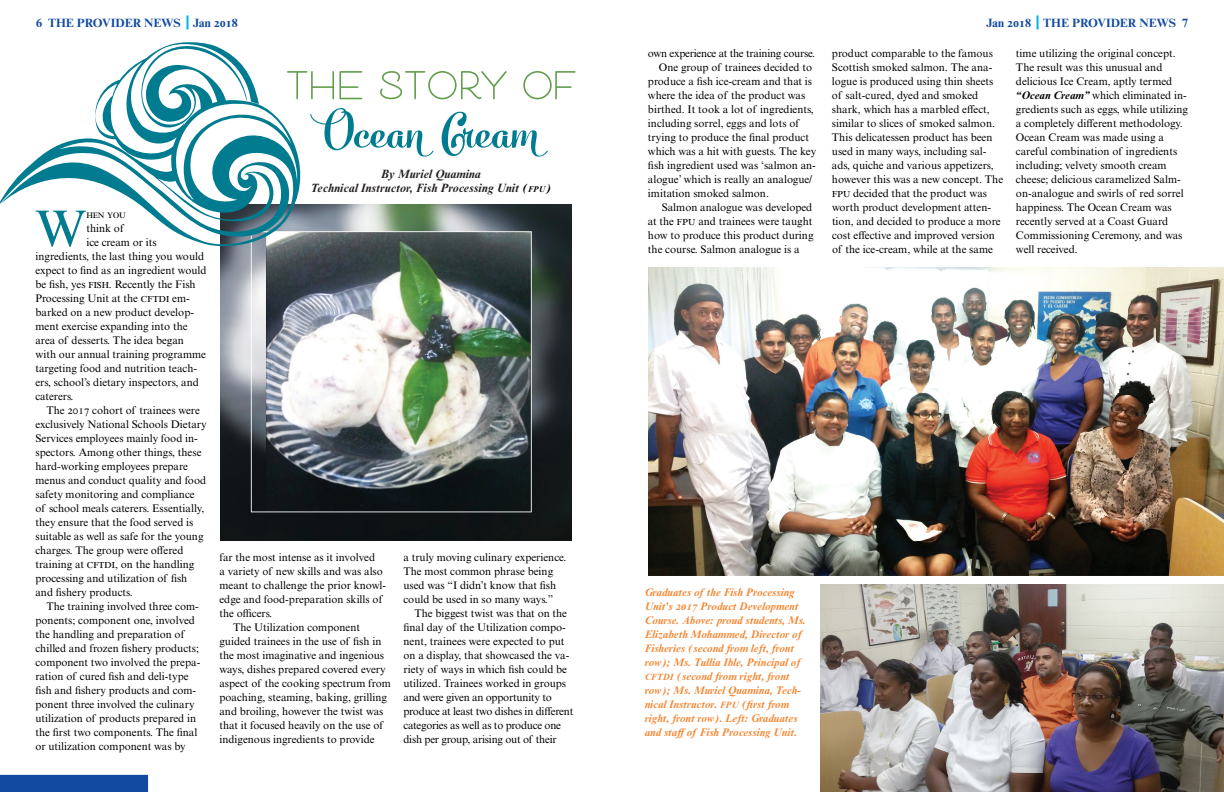
<style>
.page{position:relative;width:1224px;height:792px;background:#fff}
.page>*{position:absolute;margin:0;border:0;box-sizing:border-box;transform-origin:0 0}
.t1{font:72px "Skipper";color:#007b8f}
.t2{font:700 64px "Cosmopolitan Sans";color:#619d4b}
.t3{font:51.8px "Times NRMT Std";color:#007b8f}
.t4{font:italic 700 12px/14.4px "Times NRMT Std";color:#231f20;text-align:center}
.t5{font:700 12px "Times NRMT Std";color:#114aa0}
.t6{font:11px/14px "Times NRMT Std";color:#000001}
.t7{font:italic 700 11px/14px "Times NRMT Std";color:#f58834}
.t8{font:11px "Times NRMT Std";letter-spacing:-.02em;color:#000001}
.s1{font-size:12px}
.s2{color:#000001}
.s3{font-size:8.4px;color:#000001}
.s4{font-weight:700;font-style:italic}
.s5{font-size:9.1px}
</style>
<div class="page">
<img style="left:648px;top:267px;width:576px;height:308px">
<img style="left:820px;top:584px;width:404px;height:208px">
<img style="left:220px;top:204px;width:351px;height:337px">
<div style="left:0;top:775px;width:148px;height:17px;background:#114aa0"></div>
<svg style="left:0;top:42px;width:317px;height:208px"></svg>
<svg style="left:1037px;top:15px;width:2px;height:14px"></svg>
<svg style="left:186px;top:15px;width:2px;height:14px"></svg>
<p class="t5" style="left:36px;top:15px;width:203px">6 THE PROVIDER NEWS Jan 2018</p>
<p class="t5" style="left:986px;top:15px;width:203px">Jan 2018 THE PROVIDER NEWS 7</p>
<h3 class="t3" style="left:35px;top:199px;width:53px">W</h3>
<p class="t6" style="left:86px;top:207px;width:41px">hen you</p>
<p class="t6" style="left:86px;top:221px;width:40px">think of</p>
<p class="t6" style="left:86px;top:235px;width:72px">ice cream or its</p>
<p class="t6" style="left:35px;top:249px;width:170px">ingredients, the last thing you would</p>
<p class="t6" style="left:35px;top:263px;width:173px">expect to find as an ingredient would</p>
<p class="t6" style="left:35px;top:277px;width:162px">be fish, yes <span class="s1">fish</span>. Recently the Fish</p>
<p class="t6" style="left:35px;top:291px;width:156px">Processing Unit at the <span class="s1">cftdi</span> em-</p>
<p class="t6" style="left:35px;top:305px;width:160px">barked on a new product develop-</p>
<p class="t6" style="left:35px;top:319px;width:154px">ment exercise expanding into the</p>
<p class="t6" style="left:35px;top:333px;width:150px">area of desserts. The idea began</p>
<p class="t6" style="left:35px;top:347px;width:172px">with our annual training programme</p>
<p class="t6" style="left:35px;top:362px;width:163px">targeting food and nutrition teach-</p>
<p class="t6" style="left:35px;top:376px;width:165px">ers, school’s dietary inspectors, and</p>
<p class="t6" style="left:35px;top:390px;width:40px">caterers.</p>
<p class="t6" style="left:46px;top:404px;width:155px">The 2017 cohort of trainees were</p>
<p class="t6" style="left:35px;top:418px;width:173px">exclusively National Schools Dietary</p>
<p class="t6" style="left:35px;top:432px;width:164px">Services employees mainly food in-</p>
<p class="t6" style="left:35px;top:446px;width:168px">spectors. Among other things, these</p>
<p class="t6" style="left:35px;top:460px;width:154px">hard-working employees prepare</p>
<p class="t6" style="left:35px;top:474px;width:172px">menus and conduct quality and food</p>
<p class="t6" style="left:35px;top:488px;width:161px">safety monitoring and compliance</p>
<p class="t6" style="left:35px;top:502px;width:170px">of school meals caterers. Essentially,</p>
<p class="t6" style="left:35px;top:516px;width:159px">they ensure that the food served is</p>
<p class="t6" style="left:35px;top:530px;width:170px">suitable as well as safe for the young</p>
<p class="t6" style="left:35px;top:544px;width:149px">charges. The group were offered</p>
<p class="t6" style="left:35px;top:557px;width:160px">training at <span class="s1">cftdi</span>, on the handling</p>
<p class="t6" style="left:35px;top:571px;width:153px">processing and utilization of fish</p>
<p class="t6" style="left:35px;top:585px;width:99px">and fishery products.</p>
<p class="t6" style="left:46px;top:599px;width:154px">The training involved three com-</p>
<p class="t6" style="left:35px;top:613px;width:161px">ponents; component one, involved</p>
<p class="t6" style="left:35px;top:628px;width:151px">the handling and preparation of</p>
<p class="t6" style="left:35px;top:642px;width:165px">chilled and frozen fishery products;</p>
<p class="t6" style="left:35px;top:656px;width:166px">component two involved the prepa-</p>
<p class="t6" style="left:35px;top:670px;width:155px">ration of cured fish and deli-type</p>
<p class="t6" style="left:35px;top:684px;width:162px">fish and fishery products and com-</p>
<p class="t6" style="left:35px;top:698px;width:161px">ponent three involved the culinary</p>
<p class="t6" style="left:35px;top:712px;width:162px">utilization of products prepared in</p>
<p class="t6" style="left:35px;top:726px;width:163px">the first two components. The final</p>
<p class="t6" style="left:35px;top:740px;width:152px">or utilization component was by</p>
<h2 class="t2" style="left:286px;top:58px;width:292px">The Story of</h2>
<h1 class="t1" style="left:324px;top:83px;width:216px">Ocean Cream</h1>
<p class="t4" style="left:311px;top:166px;width:242px">By Muriel Quamina<br>Technical Instructor, Fish Processing Unit <span class="s2">(</span><span class="s3">FPU</span><span class="s2">)</span></p>
<p class="t6" style="left:219px;top:551px;width:157px">far the most intense as it involved</p>
<p class="t6" style="left:219px;top:565px;width:165px">a variety of new skills and was also</p>
<p class="t6" style="left:219px;top:579px;width:168px">meant to challenge the prior knowl-</p>
<p class="t6" style="left:219px;top:593px;width:165px">edge and food-preparation skills of</p>
<p class="t6" style="left:219px;top:607px;width:54px">the officers.</p>
<p class="t6" style="left:233px;top:621px;width:128px">The Utilization component</p>
<p class="t6" style="left:219px;top:635px;width:163px">guided trainees in the use of fish in</p>
<p class="t6" style="left:219px;top:649px;width:166px">the most imaginative and ingenious</p>
<p class="t6" style="left:219px;top:663px;width:168px">ways, dishes prepared covered every</p>
<p class="t6" style="left:219px;top:677px;width:171px">aspect of the cooking spectrum from</p>
<p class="t6" style="left:219px;top:691px;width:169px">poaching, steaming, baking, grilling</p>
<p class="t6" style="left:219px;top:705px;width:165px">and broiling, however the twist was</p>
<p class="t6" style="left:219px;top:719px;width:166px">that it focused heavily on the use of</p>
<p class="t6" style="left:219px;top:733px;width:157px">indigenous ingredients to provide</p>
<p class="t6" style="left:403px;top:551px;width:164px">a truly moving culinary experience.<br>The most common phrase being used was “I didn’t know that fish could be used in so many ways.”</p>
<p class="t6" style="left:403px;top:607px;width:171px;text-indent:11px">The biggest twist was that on the final day of the Utilization compo&shy;nent, trainees were expected to put on a display, that showcased the va&shy;riety of ways in which fish could be utilized. Trainees worked in groups and were given an opportunity to produce at least two dishes in different categories as well as to produce one dish per group, arising out of their</p>
<p class="t8" style="left:648px;top:47px;width:169px">own experience at the training course.</p>
<p class="t6" style="left:659px;top:61px;width:155px">One group of trainees decided to</p>
<p class="t6" style="left:648px;top:75px;width:166px">produce a fish ice-cream and that is</p>
<p class="t6" style="left:648px;top:89px;width:159px">where the idea of the product was</p>
<p class="t6" style="left:648px;top:103px;width:167px">birthed. It took a lot of ingredients,</p>
<p class="t6" style="left:648px;top:117px;width:153px">including sorrel, eggs and lots of</p>
<p class="t6" style="left:648px;top:131px;width:163px">trying to produce the final product</p>
<p class="t6" style="left:648px;top:145px;width:170px">which was a hit with guests. The key</p>
<p class="t6" style="left:648px;top:159px;width:169px">fish ingredient used was ‘salmon an-</p>
<p class="t6" style="left:648px;top:173px;width:166px">alogue’ which is really an analogue/</p>
<p class="t6" style="left:648px;top:187px;width:122px">imitation smoked salmon.</p>
<p class="t6" style="left:662px;top:201px;width:152px">Salmon analogue was developed</p>
<p class="t6" style="left:648px;top:214px;width:166px">at the <span class="s1">fpu</span> and trainees were taught</p>
<p class="t6" style="left:648px;top:228px;width:167px">how to produce this product during</p>
<p class="t6" style="left:648px;top:242px;width:153px">the course. Salmon analogue is a</p>
<p class="t6" style="left:832px;top:46px;width:173px">product comparable to the famous Scottish smoked salmon. The ana&shy;logue is produced using thin sheets of salt-cured, dyed and smoked shark, which has a marbled effect, similar to slices of smoked salmon.<br>This delicatessen product has been used in many ways, including sal&shy;ads, quiche and various appetizers, however this was a new concept. The <span class="s1">fpu</span> decided that the product was worth product development atten&shy;tion, and decided to produce a more cost effective and improved version of the ice-cream , while at the same</p>
<p class="t6" style="left:1016px;top:47px;width:173px">time utilizing the original concept.<br>The result was this unusual and delicious Ice Cream, aptly termed <span class="s4">“Ocean Cream”</span> which eliminated in&shy;gredients such as eggs, while utilizing a completely different methodology.<br>Ocean Cream was made using a careful combination of ingredients including; velvety smooth cream cheese; delicious caramelized Salm&shy;on-analogue and swirls of red sorrel happiness. The Ocean Cream was recently served at a Coast Guard Commissioning Ceremony, and was well received.</p>
<p class="t7" style="left:645px;top:585px;width:162px">Graduates of the Fish Processing Unit's 2017 Product Development Course. Above: proud students, Ms.<br>Elizabeth Mohammed, Director of Fisheries (second from left, front row); Ms. Tullia Ible, Principal of <span class="s5">CFTDI</span> (second from right, front row); Ms. Muriel Quamina, Tech&shy;nical Instructor. <span class="s5">FPU</span> (first from right, front row). Left: Graduates and staffof Fish Processing Unit.</p>
</div>
